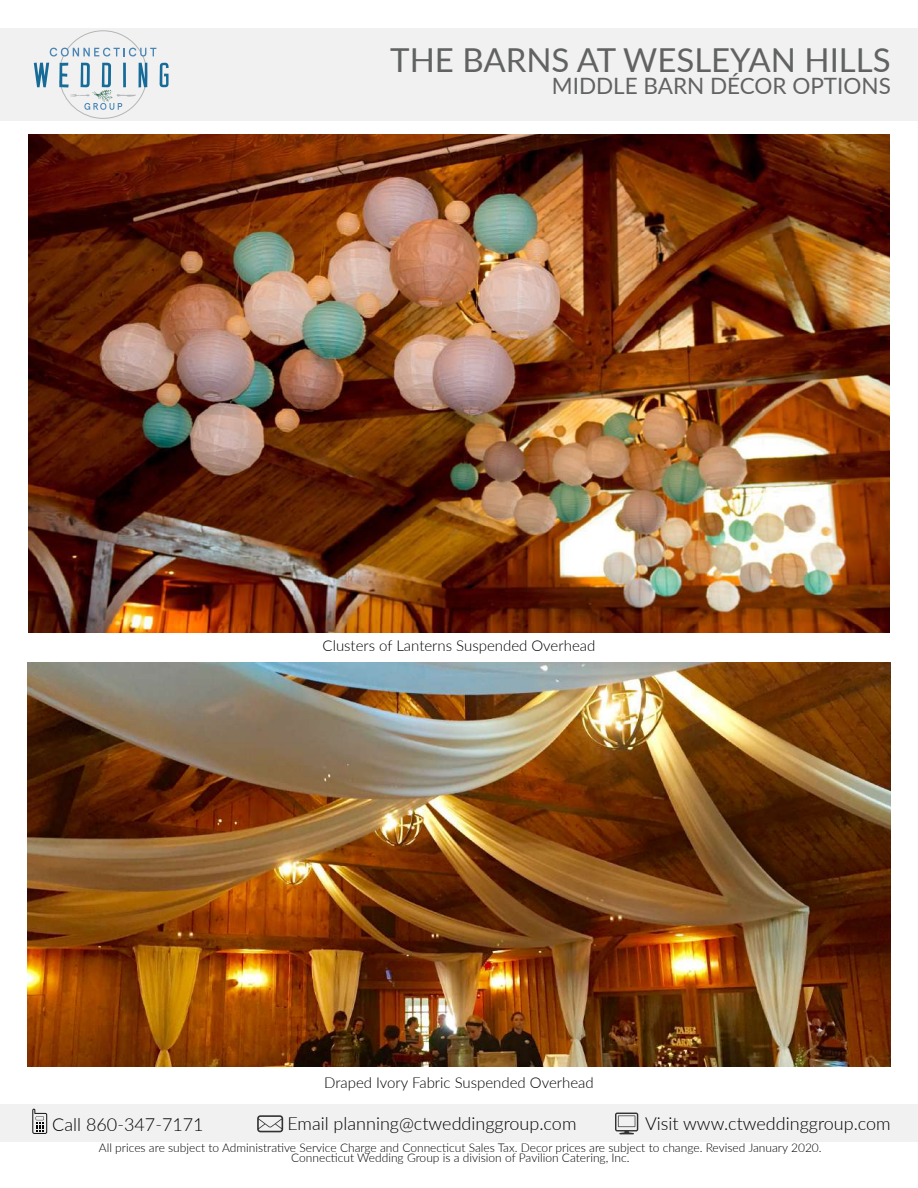
<style>
.page{position:relative;width:918px;height:1188px;background:#fff}
.page>*{position:absolute;margin:0;border:0;box-sizing:border-box;transform-origin:0 0}
.t1{font:33px "Lato";color:#616262}
.t2{font:22.5px "Lato";color:#616262}
.t3{font:300 18px "Lato";color:#000}
.t4{font:300 15px "Lato";color:#000}
.t5{font:300 12px/10.5px "Lato";color:#000;text-align:center}
</style>
<div class="page">
<img style="left:27px;top:662px;width:864px;height:404px">
<img style="left:28px;top:134px;width:862px;height:499px">
<div style="left:0;top:28px;width:918px;height:93px;background:#f1f1f1"></div>
<div style="left:0;top:1104px;width:918px;height:37px;background:#f1f1f1"></div>
<svg style="left:257px;top:1115px;width:26px;height:17px"></svg>
<svg style="left:615px;top:1113px;width:23px;height:21px"></svg>
<svg style="left:32px;top:1109px;width:15px;height:25px"></svg>
<svg style="left:34px;top:31px;width:135px;height:87px"></svg>
<h1 class="t1" style="left:390px;top:36px;width:502px">THE BARNS AT WESLEYAN HILLS</h1>
<h2 class="t2" style="left:552px;top:70px;width:341px">MIDDLE BARN DÉCOR OPTIONS</h2>
<p class="t4" style="left:323px;top:636px;width:274px">Clusters of Lanterns Suspended Overhead</p>
<p class="t4" style="left:324px;top:1072px;width:271px">Draped Ivory Fabric Suspended Overhead</p>
<h3 class="t3" style="left:52px;top:1112px;width:153px">Call 860-347-7171</h3>
<h3 class="t3" style="left:287px;top:1111px;width:291px">Email planning@ctweddinggroup.com</h3>
<h3 class="t3" style="left:645px;top:1111px;width:247px">Visit www.ctweddinggroup.com</h3>
<p class="t5" style="left:99px;top:1142px;width:724px">All prices are subject to Administrative Service Charge and Connecticut Sales Tax. Decor prices are subject to change. Revised January 2020.<br>Connecticut Wedding Group is a division of Pavilion Catering, Inc.</p>
</div>
